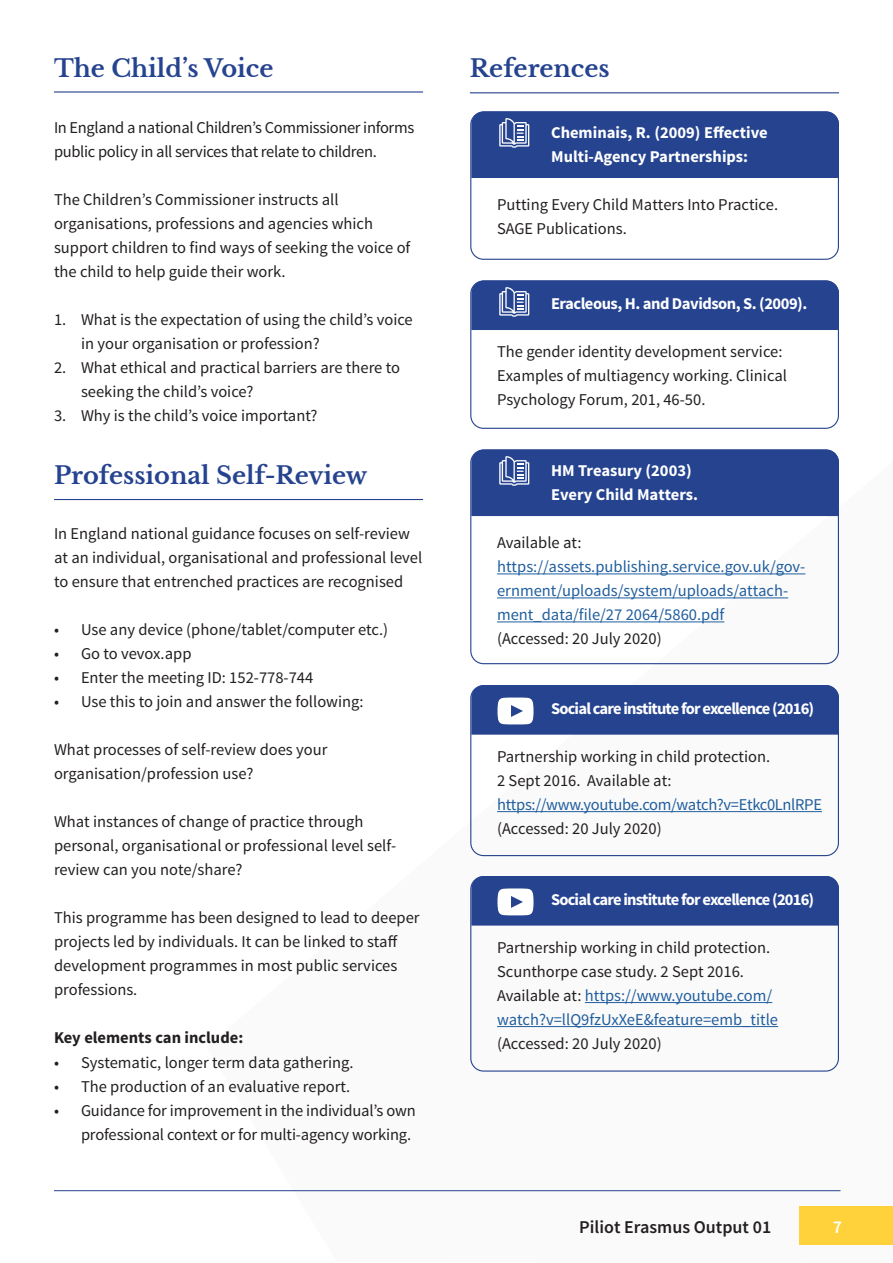
<style>
.page{position:relative;width:893px;height:1263px;background:#fff}
.page>*{position:absolute;margin:0;border:0;box-sizing:border-box;transform-origin:0 0}
.t1{font:700 24px "Libre Baskerville";color:#25438f}
.t2{font:600 18px "Source Sans Pro";color:#231f20}
.t3{font:600 18px "Source Sans Pro";color:#fff}
.t4{font:16.5px/24px "Source Sans Pro";color:#231f20}
.t5{font:16.5px/24px "Source Sans Pro";color:#215e9e}
.t6{font:16.5px/24px "Source Sans Pro";letter-spacing:-.02em;color:#231f20}
.t7{font:700 16.5px/24px "Source Sans Pro";color:#fff}
.t8{font:700 16.5px "Source Sans Pro";letter-spacing:-.05em;color:#fff}
.t9{font:16.5px "Source Sans Pro";letter-spacing:-.02em;color:#215e9e}
.t10{font:700 16.5px "Source Sans Pro";letter-spacing:-.03em;color:#fff}
.t11{font:700 16.5px "Source Sans Pro";color:#231f20}
.s1{color:#215e9e}
</style>
<div class="page">
<svg style="left:206px;top:499px;width:635px;height:693px"></svg>
<div style="left:799px;top:1206px;width:94px;height:39px;background:#ffd13a"></div>
<hr style="left:54px;top:1190px;width:786px;height:1px;background:#25438f">
<hr style="left:470px;top:92px;width:369px;height:1px;background:#25438f">
<hr style="left:54px;top:91px;width:369px;height:2px;background:#25438f">
<hr style="left:54px;top:499px;width:369px;height:1px;background:#25438f">
<div style="left:470px;top:280px;width:369px;height:149px;border:1px solid #25438f;border-radius:13px"></div>
<div style="left:471px;top:111px;width:368px;height:67px;background:#25438f"></div>
<div style="left:471px;top:449px;width:368px;height:67px;background:#25438f"></div>
<div style="left:471px;top:280px;width:368px;height:50px;background:#25438f"></div>
<hr style="left:497px;top:573px;width:308px;height:1px;background:#215e9e">
<hr style="left:497px;top:597px;width:291px;height:1px;background:#215e9e">
<hr style="left:497px;top:621px;width:227px;height:1px;background:#215e9e">
<hr style="left:497px;top:811px;width:325px;height:1px;background:#215e9e">
<hr style="left:585px;top:1002px;width:187px;height:1px;background:#215e9e">
<hr style="left:497px;top:1026px;width:281px;height:1px;background:#215e9e">
<svg style="left:471px;top:685px;width:368px;height:50px;background:#314d95"></svg>
<div style="left:471px;top:876px;width:368px;height:49px;background:#25438f"></div>
<h1 class="t1" style="left:54px;top:54px;width:221px">The Child’s Voice</h1>
<p class="t6" style="left:54px;top:116px;width:362px">In England a national Children’s Commissioner informs public policy in all services that relate to children.</p>
<p class="t4" style="left:54px;top:188px;width:358px">The Children’s Commissioner instructs all organisations, professions and agencies which support children to find ways of seeking the voice of the child to help guide their work.</p>
<p class="t4" style="left:81px;top:308px;width:333px;text-indent:-27px">1. What is the expectation of using the child’s voice in your organisation or profession?</p>
<p class="t4" style="left:81px;top:356px;width:321px;text-indent:-27px">2. What ethical and practical barriers are there to seeking the child’s voice?</p>
<p class="t4" style="left:54px;top:404px;width:265px">3. Why is the child’s voice important?</p>
<h1 class="t1" style="left:54px;top:461px;width:315px">Professional Self-Review</h1>
<p class="t4" style="left:54px;top:522px;width:370px">In England national guidance focuses on self-review at an individual, organisational and professional level to ensure that entrenched practices are recognised</p>
<p class="t4" style="left:54px;top:618px;width:336px">• Use any device (phone/tablet/computer etc.)</p>
<p class="t4" style="left:54px;top:642px;width:139px">• Go to vevox.app</p>
<p class="t4" style="left:54px;top:666px;width:261px">• Enter the meeting ID: 152-778-744</p>
<p class="t4" style="left:54px;top:690px;width:311px">• Use this to join and answer the following:</p>
<p class="t4" style="left:54px;top:738px;width:275px">What processes of self-review does your organisation/profession use?</p>
<p class="t4" style="left:54px;top:810px;width:344px">What instances of change of practice through personal, organisational or professional level self&shy;review can you note/share?</p>
<p class="t4" style="left:54px;top:906px;width:367px">This programme has been designed to lead to deeper projects led by individuals. It can be linked to staff development programmes in most public services professions.</p>
<p class="t11" style="left:54px;top:1027px;width:191px">Key elements can include:</p>
<p class="t4" style="left:54px;top:1050px;width:301px">• Systematic, longer term data gathering.</p>
<p class="t4" style="left:54px;top:1074px;width:298px">• The production of an evaluative report.</p>
<p class="t4" style="left:54px;top:1098px;width:363px;text-align:right">• Guidance for improvement in the individual’s own professional context or for multi-agency working.</p>
<h1 class="t1" style="left:470px;top:54px;width:141px">References</h1>
<p class="t7" style="left:551px;top:121px;width:218px">Cheminais, R. (2009) Effective<br>Multi-Agency Partnerships:</p>
<p class="t4" style="left:497px;top:193px;width:282px">Putting Every Child Matters Into Practice.<br>SAGE Publications.</p>
<p class="t10" style="left:551px;top:293px;width:258px">Eracleous, H. and Davidson, S. (2009).</p>
<p class="t4" style="left:497px;top:340px;width:291px">The gender identity development service:<br>Examples of multiagency working. Clinical<br>Psychology Forum, 201, 46-50.</p>
<p class="t7" style="left:551px;top:459px;width:148px">HM Treasury (2003)<br>Every Child Matters.</p>
<p class="t4" style="left:497px;top:531px;width:86px">Available at:</p>
<p class="t5" style="left:497px;top:555px;width:310px">https://assets.publishing.service.gov.uk/gov&shy;ernment/uploads/system/uploads/attach&shy;ment_data/file/27 2064/5860.pdf</p>
<p class="t4" style="left:497px;top:627px;width:166px">(Accessed: 20 July 2020)</p>
<p class="t8" style="left:551px;top:698px;width:265px">Social care institute for excellence (2016)</p>
<p class="t4" style="left:497px;top:745px;width:275px">Partnership working in child protection.<br>2 Sept 2016. Available at:</p>
<p class="t9" style="left:497px;top:794px;width:326px">https://www.youtube.com/watch?v=Etkc0LnlRPE</p>
<p class="t4" style="left:497px;top:817px;width:166px">(Accessed: 20 July 2020)</p>
<p class="t8" style="left:551px;top:889px;width:265px">Social care institute for excellence (2016)</p>
<p class="t4" style="left:497px;top:936px;width:283px">Partnership working in child protection.<br>Scunthorpe case study. 2 Sept 2016.<br>Available at: <span class="s1">https://www.youtube.com/ watch?v=llQ9fzUxXeE&amp;feature=emb_title</span></p>
<p class="t4" style="left:497px;top:1032px;width:166px">(Accessed: 20 July 2020)</p>
<p class="t2" style="left:579px;top:1215px;width:194px">Piliot Erasmus Output 01</p>
<p class="t3" style="left:833px;top:1215px;width:11px">7</p>
</div>
